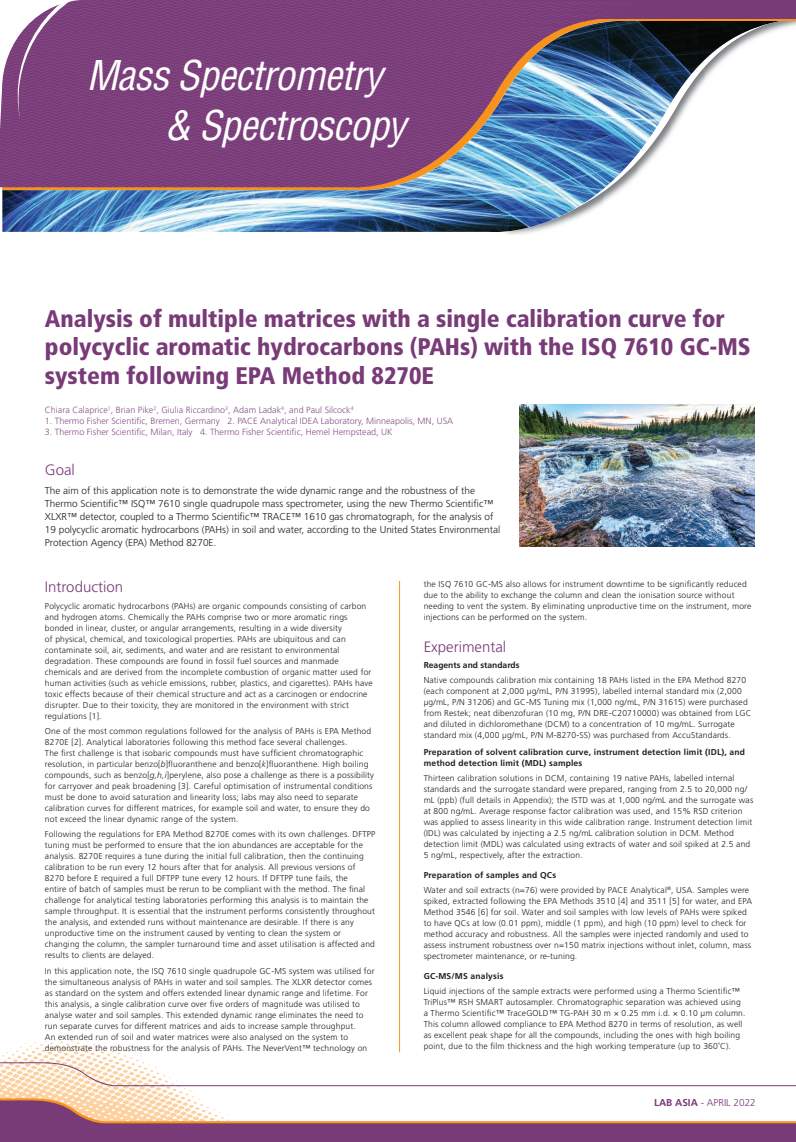
<style>
.page{position:relative;width:796px;height:1142px;background:#fff}
.page>*{position:absolute;margin:0;border:0;box-sizing:border-box;transform-origin:0 0}
.t1{font:italic condensed 40px/50.1px "Helvetica";letter-spacing:-.02em;color:#fff}
.t2{font:900 condensed 24px/28.8px "Frutiger";color:#793a78}
.t3{font:300 15px "Frutiger";color:#793a78}
.t4{font:300 10px/13px "Frutiger";color:#231f20}
.t5{font:300 10px "Frutiger";color:#793a78}
.t6{font:300 9px "Frutiger";color:#875389}
.t7{font:300 8.5px/11px "Frutiger";letter-spacing:.02em;color:#231f20}
.t8{font:700 8.5px/11px "Frutiger";letter-spacing:.02em;color:#231f20}
.t9{font:700 8.5px "Frutiger";color:#231f20}
.s1{font-style:italic}
.s2{font-weight:700}
</style>
<div class="page">
<img style="left:368px;top:21px;width:427px;height:211px">
<div style="left:0;top:0;width:795px;height:19px;background:#793a78"></div>
<img style="left:368px;top:42px;width:274px;height:154px">
<img style="left:368px;top:0;width:242px;height:14px">
<img style="left:368px;top:14px;width:129px;height:28px">
<img style="left:497px;top:14px;width:145px;height:35px">
<img style="left:497px;top:48px;width:34px;height:40px">
<img style="left:368px;top:152px;width:77px;height:29px">
<svg style="left:0;top:0;width:368px;height:232px;background:#7c558b"></svg>
<hr style="left:399px;top:581px;width:1px;height:471px;background:#f7931d">
<img style="left:519px;top:404px;width:235px;height:142px">
<svg style="left:0;top:0;width:115px;height:120px;background:#905c8f"></svg>
<svg style="left:0;top:1035px;width:796px;height:107px"></svg>
<h1 class="t1" style="left:164px;top:50px;width:243px;text-indent:-77px">Mass Spectrometry &amp; Spectroscopy</h1>
<h2 class="t2" style="left:45px;top:304px;width:707px">Analysis of multiple matrices with a single calibration curve for polycyclic aromatic hydrocarbons (PAHs) with the ISQ 7610 GC-MS system following EPA Method 8270E</h2>
<p class="t6" style="left:45px;top:405px;width:310px">Chiara Calaprice<sup>1</sup>, Brian Pike<sup>2</sup>, Giulia Riccardino<sup>3</sup>, Adam Ladak<sup>4</sup>, and Paul Silcock<sup>4</sup></p>
<p class="t6" style="left:45px;top:416px;width:409px">1. Thermo Fisher Scientific, Bremen, Germany 2. PACE Analytical IDEA Laboratory, Minneapolis, MN, USA</p>
<p class="t6" style="left:45px;top:426px;width:349px">3. Thermo Fisher Scientific, Milan, Italy 4. Thermo Fisher Scientific, Hemel Hempstead, UK</p>
<h3 class="t3" style="left:45px;top:461px;width:31px">Goal</h3>
<p class="t4" style="left:45px;top:484px;width:456px">The aim of this application note is to demonstrate the wide dynamic range and the robustness of the Thermo Scientific™ ISQ™ 7610 single quadrupole mass spectrometer, using the new Thermo Scientific™ XLXR™ detector, coupled to a Thermo Scientific™ TRACE™ 1610 gas chromatograph, for the analysis of 19 polycyclic aromatic hydrocarbons (PAHs) in soil and water, according to the United States Environmental Protection Agency (EPA) Method 8270E.</p>
<h3 class="t3" style="left:45px;top:578px;width:80px">Introduction</h3>
<p class="t7" style="left:45px;top:600px;width:329px">Polycyclic aromatic hydrocarbons (PAHs) are organic compounds consisting of carbon and hydrogen atoms. Chemically the PAHs comprise two or more aromatic rings bonded in linear, cluster, or angular arrangements, resulting in a wide diversity<br>of physical, chemical, and toxicological properties. PAHs are ubiquitous and can contaminate soil, air, sediments, and water and are resistant to environmental degradation. These compounds are found in fossil fuel sources and manmade chemicals and are derived from the incomplete combustion of organic matter used for human activities (such as vehicle emissions, rubber, plastics, and cigarettes). PAHs have toxic effects because of their chemical structure and act as a carcinogen or endocrine disrupter. Due to their toxicity, they are monitored in the environment with strict regulations [1].</p>
<p class="t7" style="left:45px;top:726px;width:330px">One of the most common regulations followed for the analysis of PAHs is EPA Method 8270E [2]. Analytical laboratories following this method face several challenges.<br>The first challenge is that isobaric compounds must have sufficient chromatographic resolution, in particular benzo[<span class="s1">b</span>]fluoranthene and benzo[<span class="s1">k</span>]fluoranthene. High boiling compounds, such as benzo[<span class="s1">g,h,i</span>]perylene, also pose a challenge as there is a possibility for carryover and peak broadening [3]. Careful optimisation of instrumental conditions must be done to avoid saturation and linearity loss; labs may also need to separate calibration curves for different matrices, for example soil and water, to ensure they do not exceed the linear dynamic range of the system.</p>
<p class="t7" style="left:45px;top:829px;width:332px">Following the regulations for EPA Method 8270E comes with its own challenges. DFTPP tuning must be performed to ensure that the ion abundances are acceptable for the analysis. 8270E requires a tune during the initial full calibration, then the continuing calibration to be run every 12 hours after that for analysis. All previous versions of 8270 before E required a full DFTPP tune every 12 hours. If DFTPP tune fails, the<br>entire of batch of samples must be rerun to be compliant with the method. The final challenge for analytical testing laboratories performing this analysis is to maintain the sample throughput. It is essential that the instrument performs consistently throughout the analysis, and extended runs without maintenance are desirable. If there is any unproductive time on the instrument caused by venting to clean the system or changing the column, the sampler turnaround time and asset utilisation is affected and results to clients are delayed.</p>
<p class="t7" style="left:45px;top:965px;width:331px">In this application note, the ISQ 7610 single quadrupole GC-MS system was utilised for the simultaneous analysis of PAHs in water and soil samples. The XLXR detector comes as standard on the system and offers extended linear dynamic range and lifetime. For this analysis, a single calibration curve over five orders of magnitude was utilised to analyse water and soil samples. This extended dynamic range eliminates the need to run separate curves for different matrices and aids to increase sample throughput.<br>An extended run of soil and water matrices were also analysed on the system to demonstrate the robustness for the analysis of PAHs. The NeverVent™ technology on</p>
<p class="t7" style="left:423px;top:579px;width:329px">the ISQ 7610 GC-MS also allows for instrument downtime to be significantly reduced due to the ability to exchange the column and clean the ionisation source without needing to vent the system. By eliminating unproductive time on the instrument, more injections can be performed on the system.</p>
<h3 class="t3" style="left:423px;top:638px;width:84px">Experimental</h3>
<p class="t9" style="left:423px;top:660px;width:97px">Reagents and standards</p>
<p class="t7" style="left:423px;top:675px;width:329px">Native compounds calibration mix containing 18 PAHs listed in the EPA Method 8270 (each component at 2,000 µg/mL, P/N 31995), labelled internal standard mix (2,000 µg/mL, P/N 31206) and GC-MS Tuning mix (1,000 ng/mL, P/N 31615) were purchased from Restek; neat dibenzofuran (10 mg, P/N DRE-C20710000) was obtained from LGC and diluted in dichloromethane (DCM) to a concentration of 10 mg/mL. Surrogate standard mix (4,000 µg/mL, P/N M-8270-SS) was purchased from AccuStandards.</p>
<p class="t8" style="left:423px;top:746px;width:323px">Preparation of solvent calibration curve, instrument detection limit (IDL), and method detection limit (MDL) samples</p>
<p class="t7" style="left:423px;top:773px;width:331px">Thirteen calibration solutions in DCM, containing 19 native PAHs, labelled internal standards and the surrogate standard were prepared, ranging from 2.5 to 20,000 ng/ mL (ppb) (full details in Appendix); the ISTD was at 1,000 ng/mL and the surrogate was at 800 ng/mL. Average response factor calibration was used, and 15% RSD criterion was applied to assess linearity in this wide calibration range. Instrument detection limit (IDL) was calculated by injecting a 2.5 ng/mL calibration solution in DCM. Method detection limit (MDL) was calculated using extracts of water and soil spiked at 2.5 and 5 ng/mL, respectively, after the extraction.</p>
<p class="t7" style="left:423px;top:867px;width:327px;line-height:15.2px"><span class="s2">Preparation of samples and QCs<br></span>Water and soil extracts (n=76) were provided by PACE Analytical<sup>®</sup>, USA. Samples were</p>
<p class="t7" style="left:423px;top:896px;width:330px">spiked, extracted following the EPA Methods 3510 [4] and 3511 [5] for water, and EPA Method 3546 [6] for soil. Water and soil samples with low levels of PAHs were spiked to have QCs at low (0.01 ppm), middle (1 ppm), and high (10 ppm) level to check for method accuracy and robustness. All the samples were injected randomly and used to assess instrument robustness over n=150 matrix injections without inlet, column, mass spectrometer maintenance, or re-tuning.</p>
<p class="t8" style="left:423px;top:970px;width:81px">GC-MS/MS analysis</p>
<p class="t7" style="left:423px;top:985px;width:323px">Liquid injections of the sample extracts were performed using a Thermo Scientific™ TriPlus™ RSH SMART autosampler. Chromatographic separation was achieved using a Thermo Scientific™ TraceGOLD™ TG-PAH 30 m × 0.25 mm i.d. × 0.10 µm column.<br>This column allowed compliance to EPA Method 8270 in terms of resolution, as well as excellent peak shape for all the compounds, including the ones with high boiling point, due to the film thickness and the high working temperature (up to 360˚C).</p>
<p class="t5" style="left:653px;top:1097px;width:103px"><span class="s2">LAB ASIA</span> - APRIL 2022</p>
</div>
